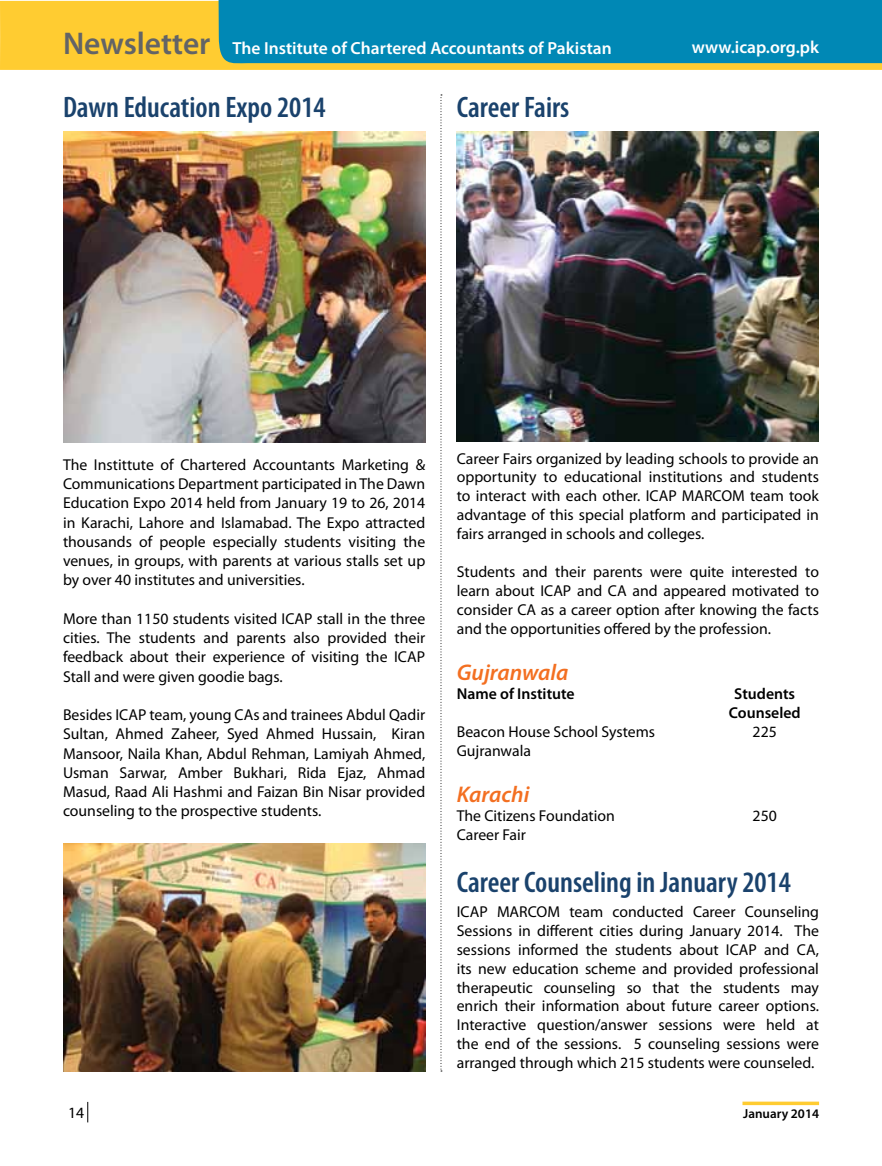
<style>
.page{position:relative;width:882px;height:1166px;background:#fff}
.page>*{position:absolute;margin:0;border:0;box-sizing:border-box;transform-origin:0 0}
.t1{font:600 31.5px "Myriad Pro";color:#636466}
.t2{font:600 condensed 29.75px "Myriad Pro";color:#1a426c}
.t3{font:italic 600 22.75px "Myriad Pro";color:#f36f21}
.t4{font:600 17.5px "Myriad Pro";color:#fff}
.t5{font:15.75px/18.9px "Myriad Pro";color:#000;text-align:justify}
.t6{font:600 15.75px/18.9px "Myriad Pro";color:#000;text-align:center}
.t7{font:600 13.12px "Myriad Pro";color:#000}
</style>
<div class="page">
<svg style="left:441px;top:94px;width:1px;height:977px"></svg>
<img style="left:63px;top:132px;width:362px;height:310px">
<img style="left:457px;top:132px;width:362px;height:309px">
<img style="left:63px;top:844px;width:362px;height:227px">
<div style="left:0;top:1px;width:882px;height:69px;background:#ffcc31"></div>
<svg style="left:742px;top:1101px;width:77px;height:4px"></svg>
<svg style="left:87px;top:1101px;width:1px;height:21px"></svg>
<div style="left:219px;top:0;width:663px;height:67px;background:#0088b5"></div>
<h1 class="t1" style="left:63px;top:23px;width:149px">Newsletter</h1>
<p class="t4" style="left:232px;top:37px;width:381px">The Institute of Chartered Accountants of Pakistan</p>
<p class="t4" style="left:692px;top:36px;width:129px">www.icap.org.pk</p>
<h2 class="t2" style="left:63px;top:91px;width:264px">Dawn Education Expo 2014</h2>
<h2 class="t2" style="left:457px;top:91px;width:114px">Career Fairs</h2>
<p class="t5" style="left:63px;top:454px;width:364px">The Instittute of Chartered Accountants Marketing &amp; Communications Department participated in The Dawn Education Expo 2014 held from January 19 to 26, 2014 in Karachi, Lahore and Islamabad. The Expo attracted thousands of people especially students visiting the venues, in groups, with parents at various stalls set up by over 40 institutes and universities.</p>
<p class="t5" style="left:63px;top:608px;width:364px">More than 1150 students visited ICAP stall in the three cities. The students and parents also provided their feedback about their experience of visiting the ICAP Stall and were given goodie bags.</p>
<p class="t5" style="left:63px;top:705px;width:364px">Besides ICAP team, young CAs and trainees Abdul Qadir Sultan, Ahmed Zaheer, Syed Ahmed Hussain, Kiran Mansoor, Naila Khan, Abdul Rehman, Lamiyah Ahmed, Usman Sarwar, Amber Bukhari, Rida Ejaz, Ahmad Masud, Raad Ali Hashmi and Faizan Bin Nisar provided counseling to the prospective students.</p>
<p class="t5" style="left:457px;top:448px;width:364px">Career Fairs organized by leading schools to provide an opportunity to educational institutions and students to interact with each other. ICAP MARCOM team took advantage of this special platform and participated in fairs arranged in schools and colleges.</p>
<p class="t5" style="left:457px;top:562px;width:364px">Students and their parents were quite interested to learn about ICAP and CA and appeared motivated to consider CA as a career option after knowing the facts and the opportunities offered by the profession.</p>
<h3 class="t3" style="left:457px;top:657px;width:113px">Gujranwala</h3>
<p class="t6" style="left:457px;top:683px;width:119px">Name of Institute</p>
<p class="t6" style="left:729px;top:683px;width:73px">Students<br>Counseled</p>
<p class="t5" style="left:457px;top:721px;width:200px">Beacon House School Systems</p>
<p class="t5" style="left:753px;top:721px;width:26px">225</p>
<p class="t5" style="left:457px;top:740px;width:76px">Gujranwala</p>
<h3 class="t3" style="left:457px;top:779px;width:74px">Karachi</h3>
<p class="t5" style="left:457px;top:805px;width:160px">The Citizens Foundation</p>
<p class="t5" style="left:753px;top:805px;width:26px">250</p>
<p class="t5" style="left:457px;top:824px;width:71px">Career Fair</p>
<h2 class="t2" style="left:457px;top:865px;width:336px">Career Counseling in January 2014</h2>
<p class="t5" style="left:457px;top:902px;width:364px">ICAP MARCOM team conducted Career Counseling Sessions in different cities during January 2014. The sessions informed the students about ICAP and CA, its new education scheme and provided professional therapeutic counseling so that the students may enrich their information about future career options.<br>Interactive question/answer sessions were held at the end of the sessions. 5 counseling sessions were arranged through which 215 students were counseled.</p>
<p class="t5" style="left:68px;top:1103px;width:18px">14</p>
<p class="t7" style="left:743px;top:1104px;width:77px">January 2014</p>
</div>
